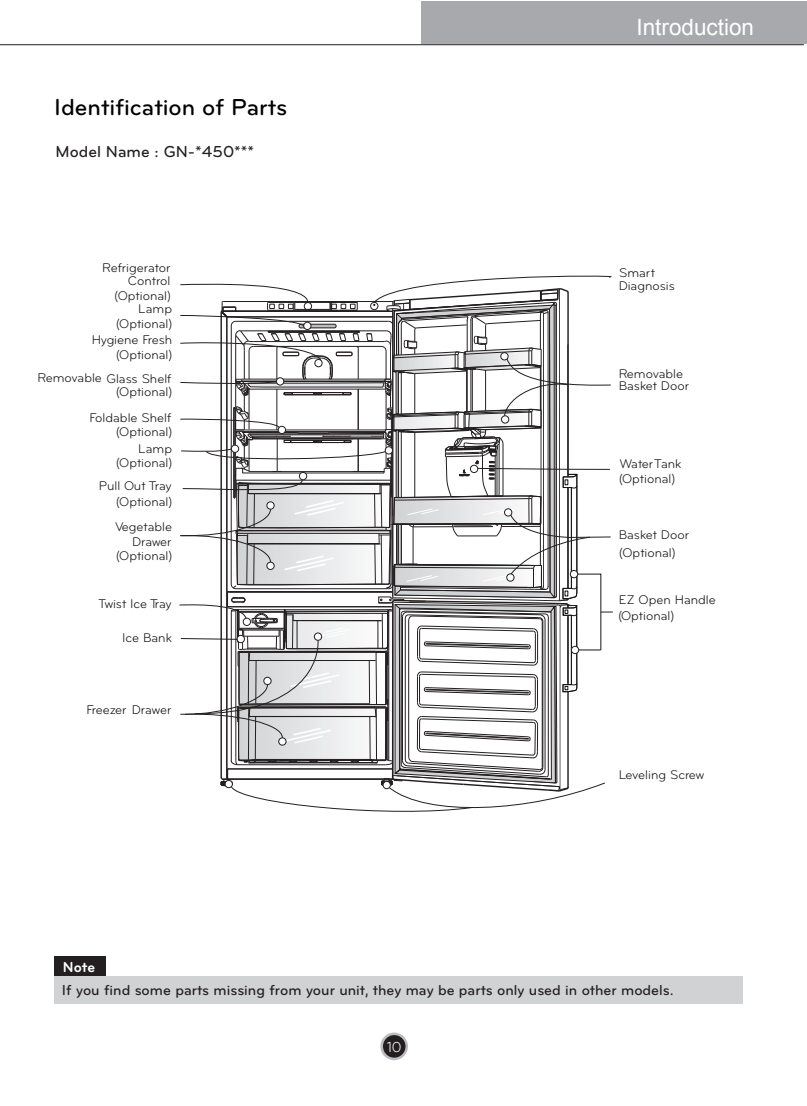
<style>
.page{position:relative;width:807px;height:1106px;background:#fff}
.page>*{position:absolute;margin:0;border:0;box-sizing:border-box;transform-origin:0 0}
.t1{font:500 24px "Bryant LG";color:#000}
.t2{font:22.5px "Arial";color:#fff}
.t3{font:500 16.5px "Bryant LG";color:#231f20}
.t4{font:500 15px "Bryant LG";color:#231f20}
.t5{font:700 15px "Bryant LG";color:#fff}
.t6{font:15px "Bryant LG";color:#fff;scale:.95 1}
.t7{font:13.05px/15.3px "Bryant LG";color:#171418;text-align:right}
</style>
<div class="page">
<div style="left:54px;top:956px;width:51px;height:21px;background:#231f20"></div>
<div style="left:54px;top:976px;width:689px;height:27px;background:#d1d2d4"></div>
<svg style="left:380px;top:1032px;width:28px;height:28px"></svg>
<div style="left:383px;top:1035px;width:23px;height:22px;background:#231f20;border-radius:50%"></div>
<svg style="left:179px;top:275px;width:434px;height:537px"></svg>
<div style="left:421px;top:1px;width:386px;height:42px;background:#a8a9ad"></div>
<hr style="left:0;top:44px;width:804px;height:1px;background:#231f20">
<h1 class="t1" style="left:54px;top:92px;width:234px">Identification of Parts</h1>
<p class="t3" style="left:56px;top:142px;width:200px">Model Name : GN-*450***</p>
<p class="t7" style="left:102px;top:262px;width:70px;line-height:12.9px">Refrigerator<br>Control</p>
<p class="t7" style="left:114px;top:289px;width:59px">(Optional)</p>
<p class="t7" style="left:107px;top:333px;width:9px">g</p>
<p class="t7" style="left:138px;top:302px;width:35px">Lamp</p>
<p class="t7" style="left:116px;top:317px;width:58px">(Optional)</p>
<p class="t7" style="left:92px;top:333px;width:82px">Hy iene Fresh (Optional)</p>
<p class="t7" style="left:38px;top:372px;width:135px">Removable Glass Shelf</p>
<p class="t7" style="left:116px;top:385px;width:58px">(Optional)</p>
<p class="t7" style="left:116px;top:425px;width:58px">(Optional)</p>
<p class="t7" style="left:116px;top:456px;width:58px">(Optional)</p>
<p class="t7" style="left:89px;top:411px;width:83px">Foldable Shelf</p>
<p class="t7" style="left:138px;top:442px;width:35px">Lamp</p>
<p class="t7" style="left:99px;top:479px;width:74px">Pull Out Tray</p>
<p class="t7" style="left:116px;top:495px;width:58px">(Optional)</p>
<p class="t7" style="left:116px;top:520px;width:58px">Vegetable</p>
<p class="t7" style="left:132px;top:535px;width:41px">Drawer</p>
<p class="t7" style="left:116px;top:549px;width:58px">(Optional)</p>
<p class="t7" style="left:98px;top:596px;width:75px">Twist Ice Tray</p>
<p class="t7" style="left:122px;top:631px;width:51px">Ice Bank</p>
<p class="t7" style="left:86px;top:703px;width:87px">Freezer Drawer</p>
<h2 class="t2" style="left:636px;top:13px;width:119px">Introduction</h2>
<p class="t7" style="left:619px;top:266px;width:37px">Smart</p>
<p class="t7" style="left:619px;top:278px;width:58px">Diagnosis</p>
<p class="t7" style="left:619px;top:366px;width:66px">Removable</p>
<p class="t7" style="left:619px;top:379px;width:72px">Basket Door</p>
<p class="t7" style="left:620px;top:457px;width:63px">Water ank</p>
<p class="t7" style="left:654px;top:457px;width:9px">T</p>
<p class="t7" style="left:619px;top:472px;width:58px">(Optional)</p>
<p class="t7" style="left:619px;top:527px;width:72px">Basket Door</p>
<p class="t7" style="left:619px;top:546px;width:59px">(Optional)</p>
<p class="t7" style="left:619px;top:593px;width:99px">EZ Open Handle</p>
<p class="t7" style="left:618px;top:609px;width:58px">(Optional)</p>
<p class="t7" style="left:619px;top:768px;width:87px">Leveling Screw</p>
<p class="t5" style="left:63px;top:957px;width:34px">Note</p>
<p class="t4" style="left:62px;top:981px;width:613px">If you find some parts missing from your unit, they may be parts only used in other models.</p>
<p class="t6" style="left:387px;top:1037px;width:17px">10</p>
</div>
